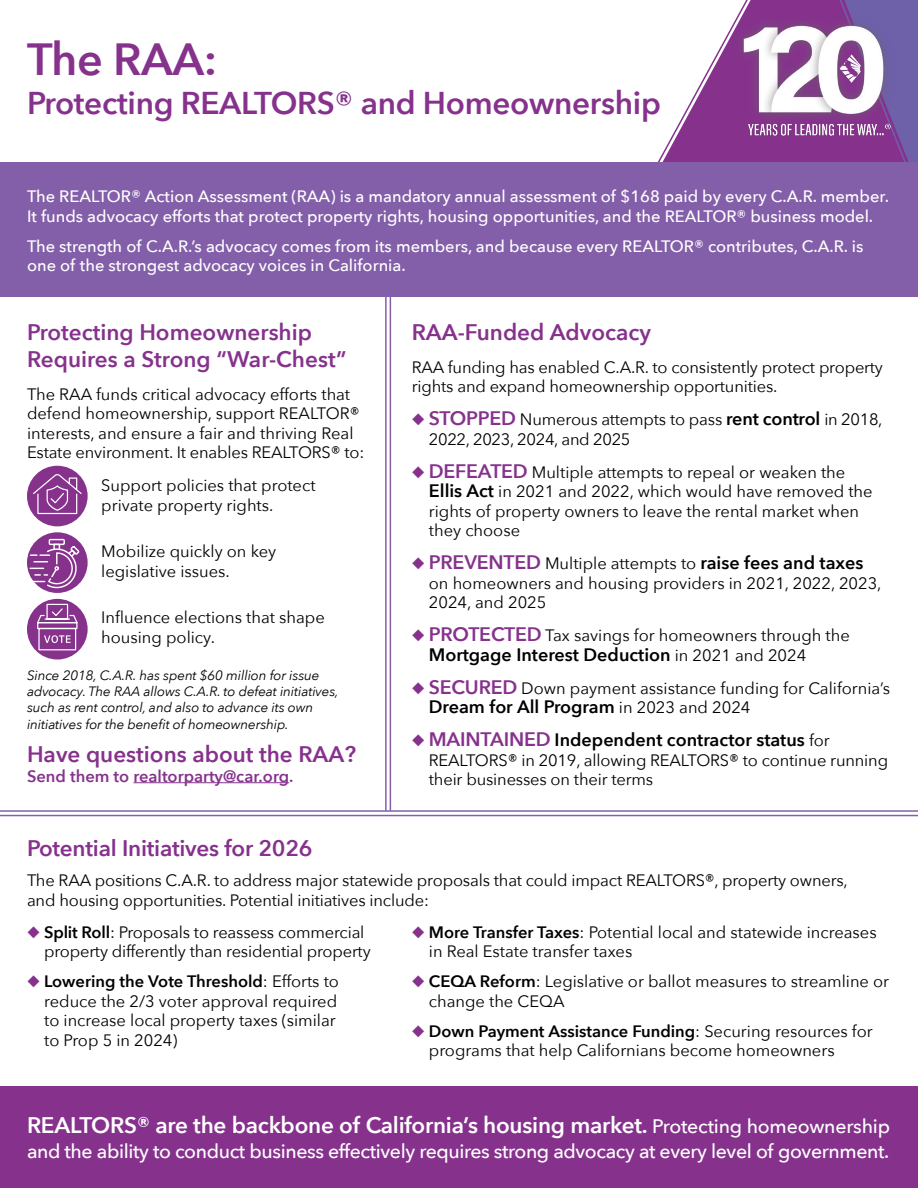
<style>
.page{position:relative;width:918px;height:1188px;background:#fff}
.page>*{position:absolute;margin:0;border:0;box-sizing:border-box;transform-origin:0 0}
.t1{font:600 45px "Avenir Next";letter-spacing:-.01em;color:#86328d}
.t2{font:600 31.5px "Avenir Next";letter-spacing:-.01em;color:#86328d}
.t3{font:600 22.5px/27px "Avenir Next";color:#86328d}
.t4{font:600 22.5px "Avenir Next";letter-spacing:-.01em;color:#fff}
.t5{font:500 19.5px "Avenir Next";letter-spacing:-.02em;color:#fff}
.t6{font:600 18px "Avenir Next";color:#000}
.t7{font:16.5px/19.5px "Avenir Next";color:#000}
.t8{font:500 16.5px/19.5px "Avenir Next";color:#fff}
.t9{font:16.5px/19.5px "Avenir Next";letter-spacing:-.02em;color:#000}
.t10{font:600 16.5px "Avenir Next";color:#86328d}
.t11{font:italic 13.5px/16.5px "Avenir Next";letter-spacing:-.01em;color:#000}
.s1{color:#86328d}
.s2{font-weight:600;font-size:19.5px;color:#86328d}
.s3{font-weight:600;font-size:18px}
.s4{font-weight:400;font-size:16.5px}
.s5{font-size:19.5px;color:#86328d}
.s6{font-weight:600}
.s7{font-weight:500;font-size:19.5px}
</style>
<div class="page">
<svg style="left:658px;top:0;width:260px;height:162px"></svg>
<img style="left:730px;top:11px;width:168px;height:128px">
<div style="left:0;top:162px;width:918px;height:135px;background:#845fa9"></div>
<hr style="left:133px;top:782px;width:156px;height:1px;background:#86328d">
<div style="left:27px;top:466px;width:61px;height:60px;background:#86328d;border-radius:50%"></div>
<svg style="left:27px;top:532px;width:61px;height:61px"></svg>
<div style="left:27px;top:599px;width:61px;height:61px;background:#86328d;border-radius:50%"></div>
<hr style="left:390px;top:297px;width:1px;height:514px;background:#845fa9">
<hr style="left:385px;top:297px;width:2px;height:514px;background:#845fa9">
<hr style="left:0;top:815px;width:918px;height:1px;background:#845fa9">
<hr style="left:0;top:810px;width:918px;height:2px;background:#845fa9">
<svg style="left:36px;top:603px;width:43px;height:48px"></svg>
<svg style="left:29px;top:539px;width:50px;height:49px;background:#a262a7"></svg>
<svg style="left:32px;top:473px;width:51px;height:42px"></svg>
<div style="left:0;top:1087px;width:918px;height:101px;background:#86328d"></div>
<h1 class="t1" style="left:27px;top:21px;width:192px">The RAA:</h1>
<h2 class="t2" style="left:27px;top:76px;width:635px">Protecting REALTORS® and Homeownership</h2>
<p class="t8" style="left:27px;top:186px;width:864px">The REALTOR® Action Assessment (RAA) is a mandatory annual assessment of $168 paid by every C.A.R. member.<br>It funds advocacy efforts that protect property rights, housing opportunities, and the REALTOR® business model.</p>
<p class="t8" style="left:27px;top:236px;width:838px">The strength of C.A.R.’s advocacy comes from its members, and because every REALTOR® contributes, C.A.R. is one of the strongest advocacy voices in California.</p>
<h3 class="t3" style="left:27px;top:318px;width:321px">Protecting Homeownership<br>Requires a Strong “War-Chest”</h3>
<p class="t7" style="left:27px;top:384px;width:339px">The RAA funds critical advocacy efforts that defend homeownership, support REALTOR® interests, and ensure a fair and thriving Real Estate environment. It enables REALTORS® to:</p>
<p class="t7" style="left:101px;top:475px;width:216px">Support policies that protect private property rights.</p>
<p class="t7" style="left:101px;top:541px;width:177px">Mobilize quickly on key legislative issues.</p>
<p class="t7" style="left:101px;top:607px;width:225px">Influence elections that shape housing policy.</p>
<p class="t11" style="left:27px;top:666px;width:313px">Since 2018, C.A.R. has spent $60 million for issue advocacy. The RAA allows C.A.R. to defeat initiatives, such as rent control, and also to advance its own initiatives for the benefit of homeownership.</p>
<h3 class="t3" style="left:27px;top:740px;width:331px">Have questions about the RAA?</h3>
<p class="t10" style="left:27px;top:762px;width:268px">Send them to realtorparty@car.org.</p>
<h3 class="t3" style="left:412px;top:318px;width:241px">RAA-Funded Advocacy</h3>
<p class="t7" style="left:412px;top:357px;width:473px">RAA funding has enabled C.A.R. to consistently protect property rights and expand homeownership opportunities.</p>
<p class="t9" style="left:429px;top:409px;width:455px;text-indent:-17px"><span class="s1">◆</span> <span class="s2">STOPPED</span> Numerous attempts to pass <span class="s3">rent control</span> in 2018,<br>2022, 2023, 2024, and 2025</p>
<p class="t7" style="left:429px;top:462px;width:445px;text-indent:-17px"><span class="s1">◆</span> <span class="s2">DEFEATED</span> Multiple attempts to repeal or weaken the <span class="s3">Ellis Act</span> in 2021 and 2022, which would have removed the rights of property owners to leave the rental market when they choose</p>
<p class="t7" style="left:429px;top:553px;width:454px;text-indent:-17px"><span class="s1">◆</span> <span class="s2">PREVENTED</span> Multiple attempts to <span class="s3">raise fees and taxes </span>on homeowners and housing providers in 2021, 2022, 2023,<br>2024, and 2025</p>
<p class="t7" style="left:412px;top:625px;width:440px"><span class="s1">◆</span> <span class="s2">PROTECTED</span> Tax savings for homeowners through the</p>
<p class="t6" style="left:429px;top:639px;width:379px">Mortgage Interest Deduction <span class="s4">in 2021 and 2024</span></p>
<p class="t7" style="left:412px;top:678px;width:480px"><span class="s1">◆</span> <span class="s2">SECURED</span> Down payment assistance funding for California’s</p>
<p class="t6" style="left:429px;top:692px;width:323px">Dream for All Program <span class="s4">in 2023 and 2024</span></p>
<p class="t6" style="left:412px;top:725px;width:420px"><span class="s1">◆</span> <span class="s5">MAINTAINED</span> Independent contractor status <span class="s4">for</span></p>
<p class="t7" style="left:429px;top:750px;width:461px">REALTORS® in 2019, allowing REALTORS® to continue running their businesses on their terms</p>
<h3 class="t3" style="left:27px;top:834px;width:287px">Potential Initiatives for 2026</h3>
<p class="t7" style="left:27px;top:870px;width:822px">The RAA positions C.A.R. to address major statewide proposals that could impact REALTORS®, property owners, and housing opportunities. Potential initiatives include:</p>
<p class="t7" style="left:44px;top:922px;width:328px;text-indent:-17px"><span class="s1">◆</span> <span class="s6">Split Roll</span>: Proposals to reassess commercial property differently than residential property</p>
<p class="t7" style="left:44px;top:971px;width:296px;text-indent:-17px"><span class="s1">◆</span> <span class="s6">Lowering the Vote Threshold</span>: Efforts to reduce the 2/3 voter approval required to increase local property taxes (similar to Prop 5 in 2024)</p>
<p class="t7" style="left:429px;top:922px;width:449px;text-indent:-17px"><span class="s1">◆</span> <span class="s6">More Transfer Taxes</span>: Potential local and statewide increases in Real Estate transfer taxes</p>
<p class="t7" style="left:429px;top:971px;width:462px;text-indent:-17px"><span class="s1">◆</span> <span class="s6">CEQA Reform</span>: Legislative or ballot measures to streamline or change the CEQA</p>
<p class="t7" style="left:429px;top:1021px;width:446px;text-indent:-17px"><span class="s1">◆</span> <span class="s6">Down Payment Assistance Funding</span>: Securing resources for programs that help Californians become homeowners</p>
<h3 class="t4" style="left:27px;top:1106px;width:865px">REALTORS® are the backbone of California’s housing market. <span class="s7">Protecting homeownership</span></h3>
<p class="t5" style="left:27px;top:1135px;width:864px">and the ability to conduct business effectively requires strong advocacy at every level of government.</p>
</div>
